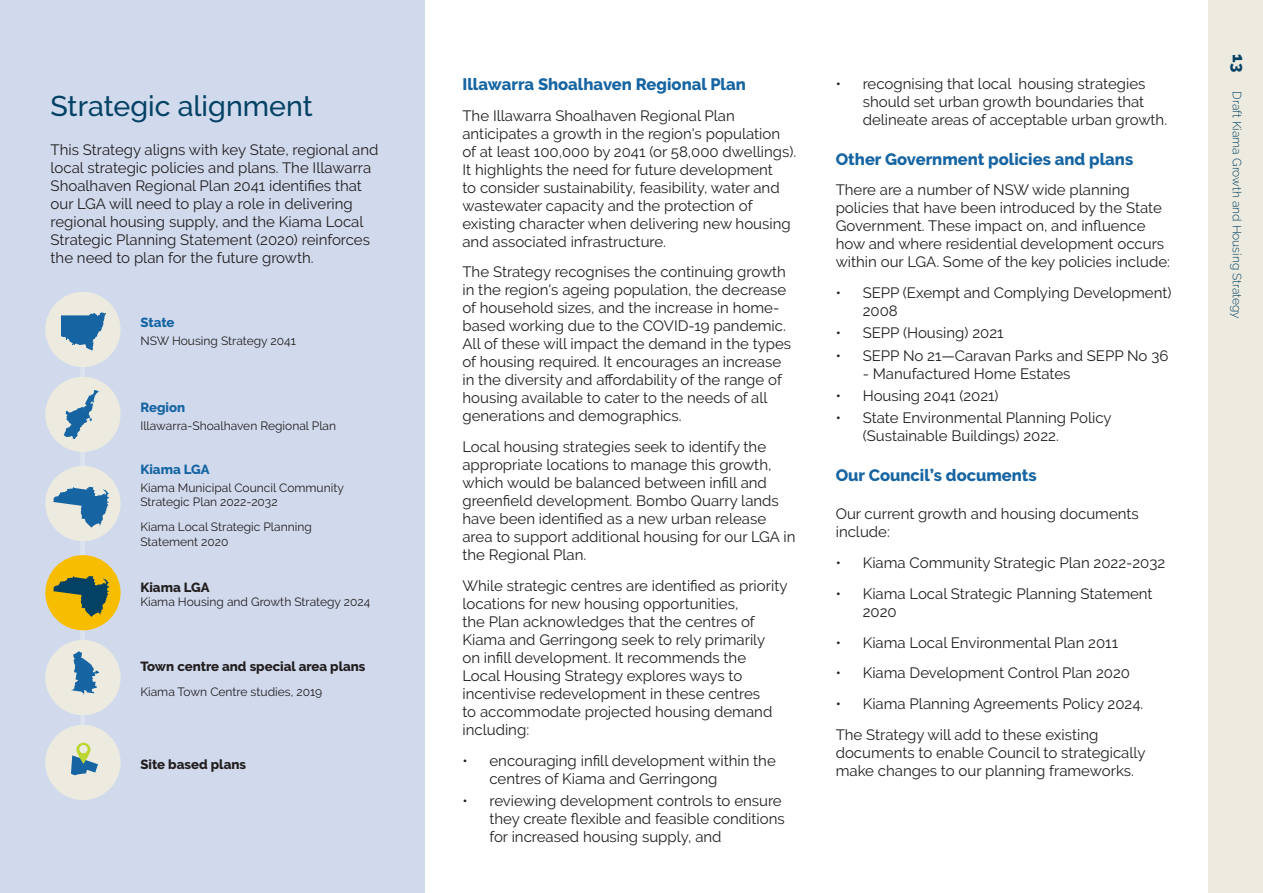
<style>
.page{position:relative;width:1263px;height:893px;background:#fff}
.page>*{position:absolute;margin:0;border:0;box-sizing:border-box;transform-origin:0 0}
.Kiama_H2{font:500 28.5px "Raleway";color:#044265}
.Kiama_H3{font:800 16.5px "Raleway";color:#1665a2}
.Kiama_Body_text{font:15px/18px "Raleway";color:#231f20}
.Kiama_H3-2{font:15px/18px "Raleway";color:#231f20}
.Kiama_Body_text-2{font:800 13.2px "Raleway";color:#231f20}
.Kiama_H3-3{font:800 13.2px "Raleway";color:#1665a2}
.Kiama_Body_text-3{font:12px/14.4px "Raleway";color:#231f20}
.t1{font:300 12px "Raleway";color:#044265}
.s1{font-weight:800;font-size:16.5px}
</style>
<div class="page">
<div style="left:1209px;top:0;width:54px;height:893px;background:#edebdf"></div>
<div style="left:0;top:0;width:424px;height:893px;background:#d1daed"></div>
<div style="left:80px;top:314px;width:5px;height:479px;background:#dce4f1"></div>
<div style="left:45px;top:292px;width:76px;height:75px;background:#edebdf;border-radius:50%"></div>
<svg style="left:61px;top:312px;width:44px;height:39px"></svg>
<div style="left:45px;top:377px;width:76px;height:75px;background:#edebdf;border-radius:50%"></div>
<svg style="left:64px;top:390px;width:35px;height:49px"></svg>
<div style="left:45px;top:466px;width:76px;height:75px;background:#edebdf;border-radius:50%"></div>
<svg style="left:53px;top:487px;width:56px;height:41px"></svg>
<div style="left:45px;top:555px;width:76px;height:75px;background:#f7bd00;border-radius:50%"></div>
<svg style="left:53px;top:576px;width:56px;height:41px"></svg>
<div style="left:45px;top:640px;width:76px;height:75px;background:#edebdf;border-radius:50%"></div>
<div style="left:45px;top:725px;width:76px;height:75px;background:#edebdf;border-radius:50%"></div>
<svg style="left:71px;top:651px;width:28px;height:44px"></svg>
<svg style="left:71px;top:755px;width:27px;height:20px"></svg>
<svg style="left:76px;top:743px;width:14px;height:21px"></svg>
<div style="left:79px;top:745px;width:9px;height:8px;background:#edebdf;border-radius:50%"></div>
<p class="Kiama_H2" style="left:51px;top:90px;width:264px">Strategic alignment</p>
<p class="Kiama_Body_text" style="left:51px;top:141px;width:329px">This Strategy aligns with key State, regional and local strategic policies and plans. The Illawarra Shoalhaven Regional Plan 2041 identifies that our LGA will need to play a role in delivering regional housing supply, and the Kiama Local Strategic Planning Statement (2020) reinforces the need to plan for the future growth.</p>
<p class="Kiama_H3-3" style="left:140px;top:314px;width:36px">State</p>
<p class="Kiama_Body_text-3" style="left:140px;top:333px;width:157px">NSW Housing Strategy 2041</p>
<p class="Kiama_H3-3" style="left:140px;top:399px;width:46px">Region</p>
<p class="Kiama_Body_text-3" style="left:140px;top:418px;width:197px">Illawarra-Shoalhaven Regional Plan</p>
<p class="Kiama_H3-3" style="left:140px;top:462px;width:71px">Kiama LGA</p>
<p class="Kiama_Body_text-3" style="left:140px;top:481px;width:205px">Kiama Municipal Council Community<br>Strategic Plan 2022-2032</p>
<p class="Kiama_Body_text-3" style="left:140px;top:520px;width:173px">Kiama Local Strategic Planning<br>Statement 2020</p>
<p class="Kiama_Body_text-2" style="left:140px;top:580px;width:71px">Kiama LGA</p>
<p class="Kiama_Body_text-3" style="left:140px;top:595px;width:231px">Kiama Housing and Growth Strategy 2024</p>
<p class="Kiama_Body_text-2" style="left:140px;top:659px;width:227px">Town centre and special area plans</p>
<p class="Kiama_Body_text-3" style="left:140px;top:685px;width:183px">Kiama Town Centre studies, 2019</p>
<p class="Kiama_Body_text-2" style="left:140px;top:756px;width:107px">Site based plans</p>
<p class="Kiama_H3" style="left:462px;top:75px;width:285px">Illawarra Shoalhaven Regional Plan</p>
<p class="Kiama_Body_text" style="left:462px;top:106px;width:335px">The Illawarra Shoalhaven Regional Plan anticipates a growth in the region's population of at least 100,000 by 2041 (or 58,000 dwellings).<br>It highlights the need for future development<br>to consider sustainability, feasibility, water and wastewater capacity and the protection of existing character when delivering new housing and associated infrastructure.</p>
<p class="Kiama_Body_text" style="left:462px;top:263px;width:330px">The Strategy recognises the continuing growth in the region's ageing population, the decrease of household sizes, and the increase in home&shy;based working due to the COVID-19 pandemic.<br>All of these will impact the demand in the types of housing required. It encourages an increase in the diversity and affordability of the range of housing available to cater to the needs of all generations and demographics.</p>
<p class="Kiama_Body_text" style="left:462px;top:438px;width:334px">Local housing strategies seek to identify the appropriate locations to manage this growth, which would be balanced between infill and greenfield development. Bombo Quarry lands have been identified as a new urban release area to support additional housing for our LGA in the Regional Plan.</p>
<p class="Kiama_Body_text" style="left:462px;top:577px;width:327px">While strategic centres are identified as priority locations for new housing opportunities,<br>the Plan acknowledges that the centres of Kiama and Gerringong seek to rely primarily<br>on infill development. It recommends the Local Housing Strategy explores ways to incentivise redevelopment in these centres<br>to accommodate projected housing demand including:</p>
<p class="Kiama_Body_text" style="left:489px;top:751px;width:288px;text-indent:-27px">• encouraging infill development within the centres of Kiama and Gerringong</p>
<p class="Kiama_Body_text" style="left:489px;top:792px;width:297px;text-indent:-27px">• reviewing development controls to ensure they create flexible and feasible conditions for increased housing supply, and</p>
<p class="Kiama_Body_text" style="left:863px;top:74px;width:306px;text-indent:-27px">• recognising that local housing strategies should set urban growth boundaries that delineate areas of acceptable urban growth.</p>
<p class="Kiama_H3" style="left:836px;top:149px;width:299px">Other Government policies and plans</p>
<p class="Kiama_Body_text" style="left:836px;top:181px;width:336px">There are a number of NSW wide planning policies that have been introduced by the State Government. These impact on, and influence how and where residential development occurs within our LGA. Some of the key policies include:</p>
<p class="Kiama_Body_text" style="left:863px;top:284px;width:310px;text-indent:-27px">• SEPP (Exempt and Complying Development)<br>2008</p>
<p class="Kiama_Body_text" style="left:836px;top:324px;width:169px">• SEPP (Housing) 2021</p>
<p class="Kiama_Body_text" style="left:836px;top:346px;width:334px">• SEPP No 21—Caravan Parks and SEPP No 36</p>
<p class="Kiama_Body_text" style="left:863px;top:364px;width:209px">- Manufactured Home Estates</p>
<p class="Kiama_Body_text" style="left:836px;top:387px;width:164px">• Housing 2041 (2021)</p>
<p class="Kiama_Body_text" style="left:863px;top:409px;width:250px;text-indent:-27px">• State Environmental Planning Policy (Sustainable Buildings) 2022.</p>
<p class="Kiama_H3" style="left:836px;top:466px;width:203px">Our Council’s documents</p>
<p class="Kiama_H3-2" style="left:836px;top:505px;width:305px">Our current growth and housing documents include:</p>
<p class="Kiama_Body_text" style="left:836px;top:554px;width:331px">• Kiama Community Strategic Plan 2022-2032</p>
<p class="Kiama_Body_text" style="left:863px;top:585px;width:291px;text-indent:-27px">• Kiama Local Strategic Planning Statement<br>2020</p>
<p class="Kiama_Body_text" style="left:836px;top:633px;width:284px">• Kiama Local Environmental Plan 2011</p>
<p class="Kiama_Body_text" style="left:836px;top:664px;width:296px">• Kiama Development Control Plan 2020</p>
<p class="Kiama_Body_text" style="left:836px;top:695px;width:309px">• Kiama Planning Agreements Policy 2024.</p>
<p class="Kiama_Body_text" style="left:836px;top:726px;width:311px">The Strategy will add to these existing documents to enable Council to strategically make changes to our planning frameworks.</p>
<p class="t1" style="left:1244px;top:54px;width:266px;rotate:90deg"><span class="s1">13</span> Draft Kiama Growth and Housing Strategy</p>
</div>
